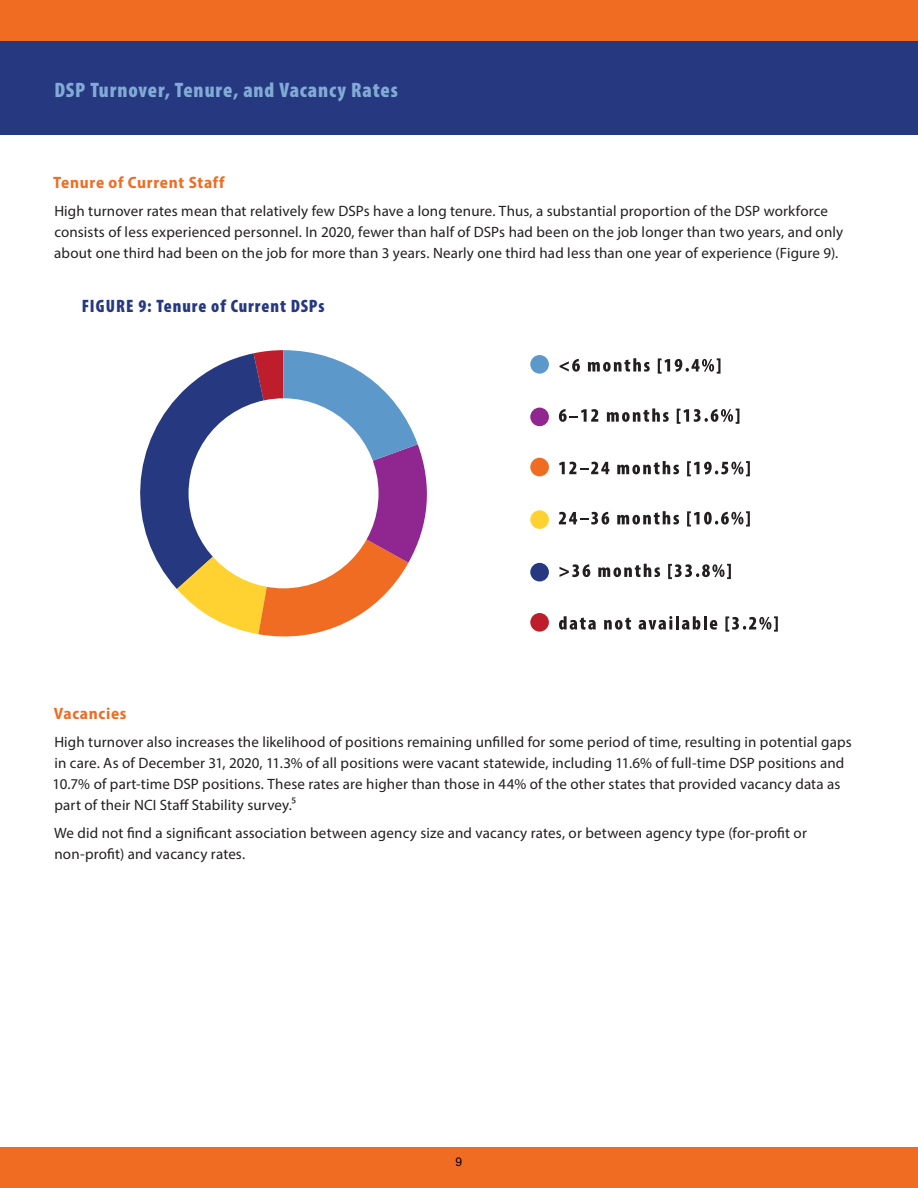
<style>
.page{position:relative;width:918px;height:1188px;background:#fff}
.page>*{position:absolute;margin:0;border:0;box-sizing:border-box;transform-origin:0 0}
.t1{font:900 condensed 21px "Myriad Pro";letter-spacing:.045em;color:#81abd6}
.t2{font:900 condensed 18px "Myriad Pro";letter-spacing:.055em;color:#26387f}
.t3{font:700 semi-condensed 16.5px "Myriad Pro";letter-spacing:.04em;color:#ef6c22}
.t4{font:15px/21px "Myriad Pro";letter-spacing:.01em;color:#231f20}
.t5{font:12px "Arial";color:#000}
</style>
<div class="page">
<div style="left:0;top:0;width:918px;height:135px;background:#26387f"></div>
<div style="left:0;top:1148px;width:918px;height:40px;background:#ef6c22"></div>
<div style="left:0;top:0;width:918px;height:40px;background:#ef6c22"></div>
<div style="left:530px;top:355px;width:19px;height:19px;background:#5d98cb;border-radius:9px"></div>
<svg style="left:560px;top:359px;width:20px;height:13px"></svg>
<svg style="left:588px;top:358px;width:62px;height:14px"></svg>
<svg style="left:658px;top:358px;width:63px;height:16px"></svg>
<div style="left:530px;top:408px;width:19px;height:18px;background:#90268f;border-radius:50%"></div>
<svg style="left:559px;top:409px;width:39px;height:13px"></svg>
<svg style="left:607px;top:408px;width:62px;height:14px"></svg>
<svg style="left:677px;top:409px;width:62px;height:15px"></svg>
<div style="left:530px;top:458px;width:19px;height:18px;background:#ef6c22;border-radius:50%"></div>
<svg style="left:559px;top:462px;width:50px;height:12px"></svg>
<svg style="left:617px;top:461px;width:62px;height:13px"></svg>
<svg style="left:687px;top:461px;width:63px;height:15px"></svg>
<div style="left:530px;top:510px;width:19px;height:19px;background:#ffd231;border-radius:50%"></div>
<svg style="left:559px;top:512px;width:50px;height:13px"></svg>
<svg style="left:617px;top:511px;width:62px;height:14px"></svg>
<svg style="left:687px;top:511px;width:63px;height:16px"></svg>
<div style="left:530px;top:563px;width:19px;height:18px;background:#26387f;border-radius:50%"></div>
<svg style="left:560px;top:564px;width:30px;height:13px"></svg>
<svg style="left:598px;top:564px;width:62px;height:13px"></svg>
<svg style="left:668px;top:564px;width:63px;height:15px"></svg>
<div style="left:530px;top:613px;width:19px;height:19px;background:#be1d2c;border-radius:50%"></div>
<svg style="left:559px;top:616px;width:37px;height:14px"></svg>
<svg style="left:604px;top:618px;width:27px;height:12px"></svg>
<svg style="left:639px;top:616px;width:78px;height:14px"></svg>
<svg style="left:725px;top:616px;width:53px;height:16px"></svg>
<svg style="left:140px;top:350px;width:287px;height:287px"></svg>
<div style="left:189px;top:398px;width:190px;height:190px;background:#fff;border-radius:50%"></div>
<p class="t1" style="left:55px;top:76px;width:345px">DSP Turnover, Tenure, and Vacancy Rates</p>
<p class="t3" style="left:53px;top:172px;width:173px">Tenure of Current Staff</p>
<p class="t4" style="left:54px;top:200px;width:791px">High turnover rates mean that relatively few DSPs have a long tenure. Thus, a substantial proportion of the DSP workforce consists of less experienced personnel. In 2020, fewer than half of DSPs had been on the job longer than two years, and only about one third had been on the job for more than 3 years. Nearly one third had less than one year of experience (Figure 9).</p>
<p class="t2" style="left:82px;top:294px;width:244px">FIGURE 9: Tenure of Current DSPs</p>
<p class="t3" style="left:54px;top:703px;width:74px">Vacancies</p>
<p class="t4" style="left:53px;top:731px;width:801px">High turnover also increases the likelihood of positions remaining unfilled for some period of time, resulting in potential gaps in care. As of December 31, 2020, 11.3% of all positions were vacant statewide, including 11.6% of full-time DSP positions and 10.7% of part-time DSP positions. These rates are higher than those in 44% of the other states that provided vacancy data as part of their NCI Staff Stability survey.⁵</p>
<p class="t4" style="left:54px;top:822px;width:754px">We did not find a significant association between agency size and vacancy rates, or between agency type (for-profit or non-profit) and vacancy rates.</p>
<p class="t5" style="left:456px;top:1154px;width:8px">9</p>
</div>
